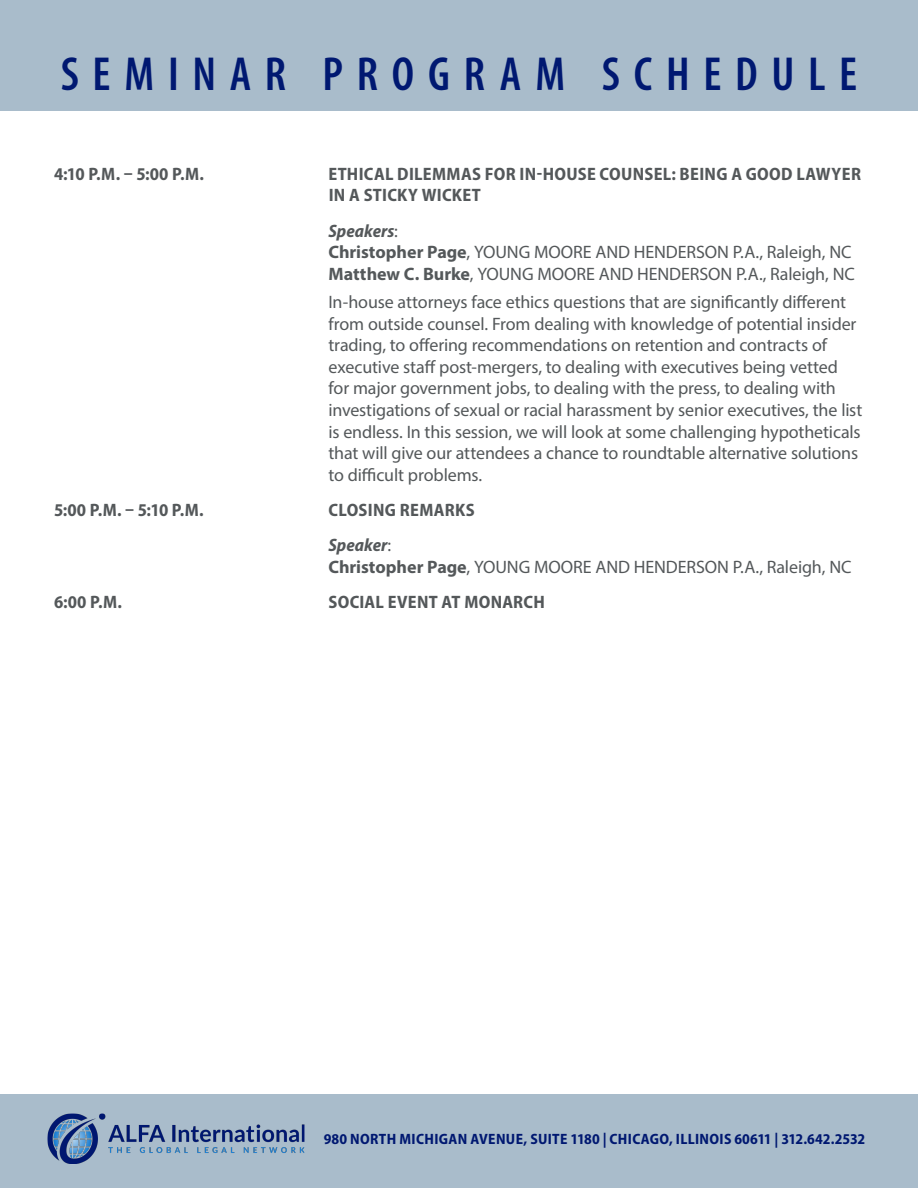
<style>
.page{position:relative;width:918px;height:1188px;background:#fff}
.page>*{position:absolute;margin:0;border:0;box-sizing:border-box;transform-origin:0 0}
.Body_Text{font:600 condensed 48px "Myriad Pro";letter-spacing:.285em;color:#001871}
.Program_Body_Text{font:18px/21.6px "Myriad Pro";letter-spacing:-.01em;color:#54585a}
.Program_Title{font:700 semi-condensed 18px/21.6px "Myriad Pro";letter-spacing:.015em;color:#54585a}
.t1{font:700 semi-condensed 15px "Myriad Pro";letter-spacing:.02em;color:#001871}
.s1{font-weight:700;font-style:italic;font-stretch:semi-condensed}
.s2{font-weight:700}
</style>
<div class="page">
<div style="left:0;top:1094px;width:918px;height:94px;background:#a9bccb"></div>
<div style="left:0;top:0;width:918px;height:110px;background:#a9bccb"></div>
<img style="left:48px;top:1113px;width:257px;height:51px">
<p class="Body_Text" style="left:61px;top:44px;width:798px">SEMINAR PROGRAM SCHEDULE</p>
<p class="Program_Title" style="left:54px;top:162px;width:152px">4:10 P.M. – 5:00 P.M.</p>
<p class="Program_Title" style="left:328px;top:162px;width:534px">ETHICAL DILEMMAS FOR IN-HOUSE COUNSEL: BEING A GOOD LAWYER<br>IN A STICKY WICKET</p>
<p class="Program_Body_Text" style="left:328px;top:219px;width:525px"><span class="s1">Speakers</span>:<br><span class="s2">Christopher Page</span>, YOUNG MOORE AND HENDERSON P.A., Raleigh, NC</p>
<p class="Program_Body_Text" style="left:328px;top:263px;width:528px"><span class="s2">Matthew C. Burke</span>, YOUNG MOORE AND HENDERSON P.A., Raleigh, NC</p>
<p class="Program_Body_Text" style="left:328px;top:291px;width:535px">In-house attorneys face ethics questions that are significantly different from outside counsel. From dealing with knowledge of potential insider trading, to offering recommendations on retention and contracts of executive staff post-mergers, to dealing with executives being vetted for major government jobs, to dealing with the press, to dealing with investigations of sexual or racial harassment by senior executives, the list is endless. In this session, we will look at some challenging hypotheticals that will give our attendees a chance to roundtable alternative solutions to difficult problems.</p>
<p class="Program_Title" style="left:54px;top:499px;width:151px">5:00 P.M. – 5:10 P.M.</p>
<p class="Program_Title" style="left:328px;top:499px;width:148px">CLOSING REMARKS</p>
<p class="Program_Body_Text" style="left:328px;top:534px;width:525px"><span class="s1">Speaker</span>:<br><span class="s2">Christopher Page</span>, YOUNG MOORE AND HENDERSON P.A., Raleigh, NC</p>
<p class="Program_Title" style="left:54px;top:590px;width:69px">6:00 P.M.</p>
<p class="Program_Title" style="left:328px;top:590px;width:218px">SOCIAL EVENT AT MONARCH</p>
<p class="t1" style="left:324px;top:1130px;width:543px">980 NORTH MICHIGAN AVENUE, SUITE 1180 | CHICAGO, ILLINOIS 60611 | 312.642.2532</p>
</div>
